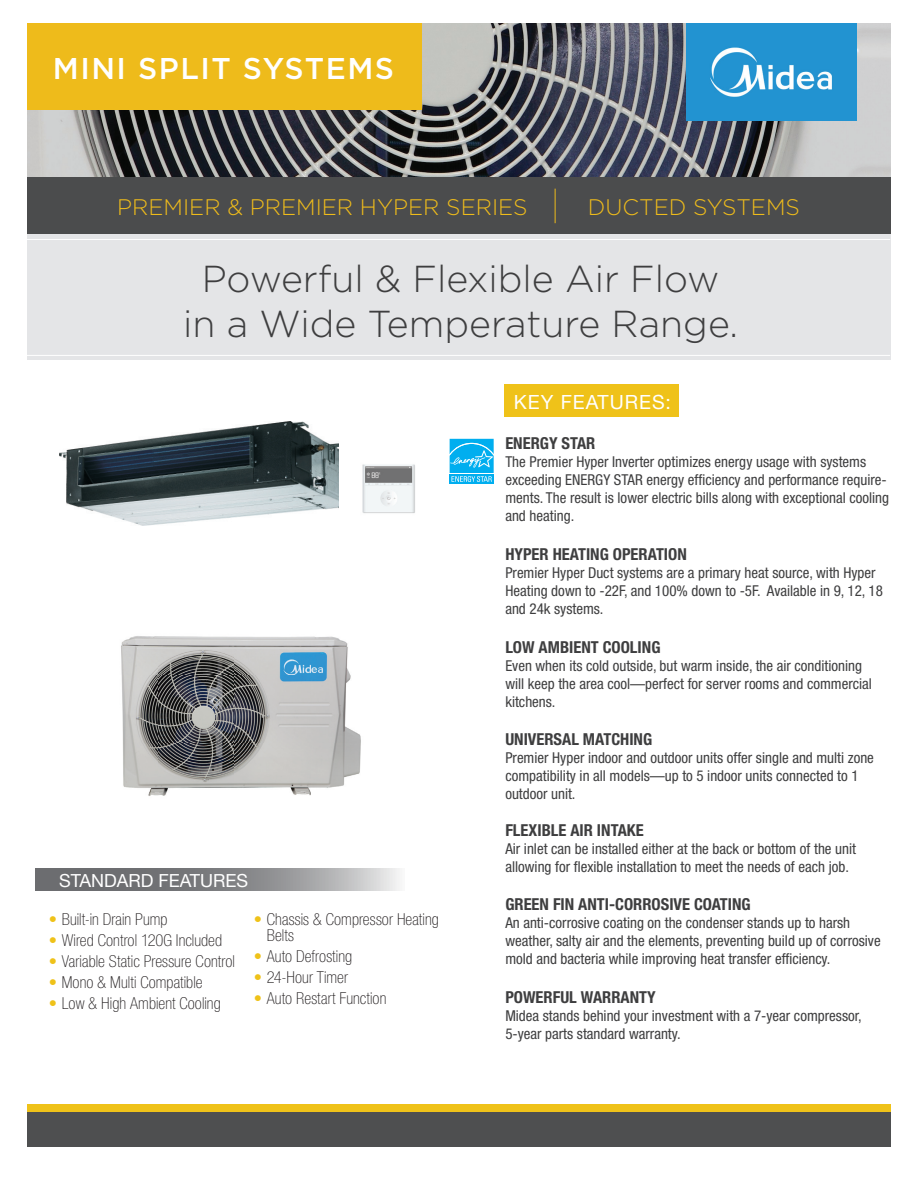
<style>
.page{position:relative;width:918px;height:1188px;background:#fff}
.page>*{position:absolute;margin:0;border:0;box-sizing:border-box;transform-origin:0 0}
.t1{font:300 37.5px/45px "Gotham";color:#3e3e3f;text-align:center}
.t2{font:500 30px "Gotham HTF";letter-spacing:.05em;color:#fff}
.t3{font:300 22.5px "Gotham";color:#eebb1b}
.t4{font:19.5px "Helvetica Neue";letter-spacing:.05em;color:#fff}
.t5{font:18px "Helvetica Neue";color:#fff}
.t6{font:100 condensed 16.5px/16.5px "Helvetica Neue LT Std";letter-spacing:.005em;color:#231f20}
.t7{font:700 condensed 16.5px "Helvetica Neue LT Std";color:#3e3e3f}
.t8{font:condensed 15px/18px "Helvetica Neue LT Std";color:#3e3e3f}
.s1{color:#efc219}
</style>
<div class="page">
<img style="left:27px;top:24px;width:863px;height:154px">
<div style="left:27px;top:233px;width:863px;height:127px;background:#e4e5e7"></div>
<hr style="left:27px;top:355px;width:863px;height:1px;background:#fff">
<hr style="left:27px;top:239px;width:863px;height:1px;background:#fff">
<div style="left:27px;top:1110px;width:864px;height:37px;background:#4e4f50"></div>
<img style="left:687px;top:24px;width:169px;height:97px">
<div style="left:27px;top:1105px;width:864px;height:7px;background:#efc219"></div>
<div style="left:27px;top:178px;width:863px;height:56px;background:#4b4c4d"></div>
<div style="left:27px;top:24px;width:395px;height:86px;background:#eebb1b"></div>
<hr style="left:555px;top:189px;width:1px;height:34px;background:#eebb1b">
<svg style="left:36px;top:868px;width:364px;height:23px;background:#8d8e90"></svg>
<div style="left:504px;top:384px;width:175px;height:33px;background:#efc219"></div>
<img style="left:59px;top:421px;width:279px;height:105px">
<img style="left:121px;top:636px;width:240px;height:160px">
<img style="left:362px;top:464px;width:53px;height:49px">
<svg style="left:449px;top:438px;width:45px;height:46px"></svg>
<div style="left:450px;top:474px;width:44px;height:10px;background:#00aeef"></div>
<svg style="left:450px;top:439px;width:44px;height:43px;background:#2ebcf1"></svg>
<h2 class="t2" style="left:53px;top:51px;width:343px">MINI SPLIT SYSTEMS</h2>
<h3 class="t3" style="left:117px;top:195px;width:412px">PREMIER &amp; PREMIER HYPER SERIES</h3>
<h3 class="t3" style="left:588px;top:195px;width:213px">DUCTED SYSTEMS</h3>
<h1 class="t1" style="left:183px;top:255px;width:556px">Powerful &amp; Flexible Air Flow in a Wide Temperature Range.</h1>
<p class="t5" style="left:59px;top:869px;width:190px">STANDARD FEATURES</p>
<p class="t6" style="left:49px;top:911px;width:120px"><span class="s1">•</span> Built-in Drain Pump</p>
<p class="t6" style="left:49px;top:932px;width:175px"><span class="s1">•</span> Wired Control 120G Included</p>
<p class="t6" style="left:49px;top:953px;width:188px"><span class="s1">•</span> Variable Static Pressure Control</p>
<p class="t6" style="left:49px;top:974px;width:155px"><span class="s1">•</span> Mono &amp; Multi Compatible</p>
<p class="t6" style="left:49px;top:995px;width:173px"><span class="s1">•</span> Low &amp; High Ambient Cooling</p>
<p class="t6" style="left:267px;top:911px;width:173px;text-indent:-13px"><span class="s1">•</span> Chassis &amp; Compressor Heating<br>Belts</p>
<p class="t6" style="left:254px;top:948px;width:100px"><span class="s1">•</span> Auto Defrosting</p>
<p class="t6" style="left:254px;top:969px;width:96px"><span class="s1">•</span> 24-Hour Timer</p>
<p class="t6" style="left:254px;top:990px;width:134px"><span class="s1">•</span> Auto Restart Function</p>
<h3 class="t4" style="left:514px;top:390px;width:159px">KEY FEATURES:</h3>
<p class="t7" style="left:505px;top:433px;width:92px">ENERGY STAR</p>
<p class="t8" style="left:505px;top:452px;width:385px">The Premier Hyper Inverter optimizes energy usage with systems exceeding ENERGY STAR energy efficiency and performance require&shy;ments. The result is lower electric bills along with exceptional cooling and heating.</p>
<p class="t7" style="left:505px;top:544px;width:183px">HYPER HEATING OPERATION</p>
<p class="t8" style="left:505px;top:564px;width:379px">Premier Hyper Duct systems are a primary heat source, with Hyper<br>Heating down to -22F, and 100% down to -5F. Available in 9, 12, 18 and 24k systems.</p>
<p class="t7" style="left:505px;top:637px;width:157px">LOW AMBIENT COOLING</p>
<p class="t8" style="left:505px;top:657px;width:368px">Even when its cold outside, but warm inside, the air conditioning will keep the area cool—perfect for server rooms and commercial kitchens.</p>
<p class="t7" style="left:505px;top:729px;width:148px">UNIVERSAL MATCHING</p>
<p class="t8" style="left:505px;top:748px;width:370px">Premier Hyper indoor and outdoor units offer single and multi zone compatibility in all models—up to 5 indoor units connected to 1 outdoor unit.</p>
<p class="t7" style="left:505px;top:820px;width:140px">FLEXIBLE AIR INTAKE</p>
<p class="t8" style="left:505px;top:840px;width:352px">Air inlet can be installed either at the back or bottom of the unit allowing for flexible installation to meet the needs of each job.</p>
<p class="t7" style="left:505px;top:894px;width:247px">GREEN FIN ANTI-CORROSIVE COATING</p>
<p class="t8" style="left:505px;top:913px;width:377px">An anti-corrosive coating on the condenser stands up to harsh weather, salty air and the elements, preventing build up of corrosive mold and bacteria while improving heat transfer efficiency.</p>
<p class="t7" style="left:505px;top:987px;width:152px">POWERFUL WARRANTY</p>
<p class="t8" style="left:505px;top:1006px;width:358px">Midea stands behind your investment with a 7-year compressor,<br>5-year parts standard warranty.</p>
</div>
